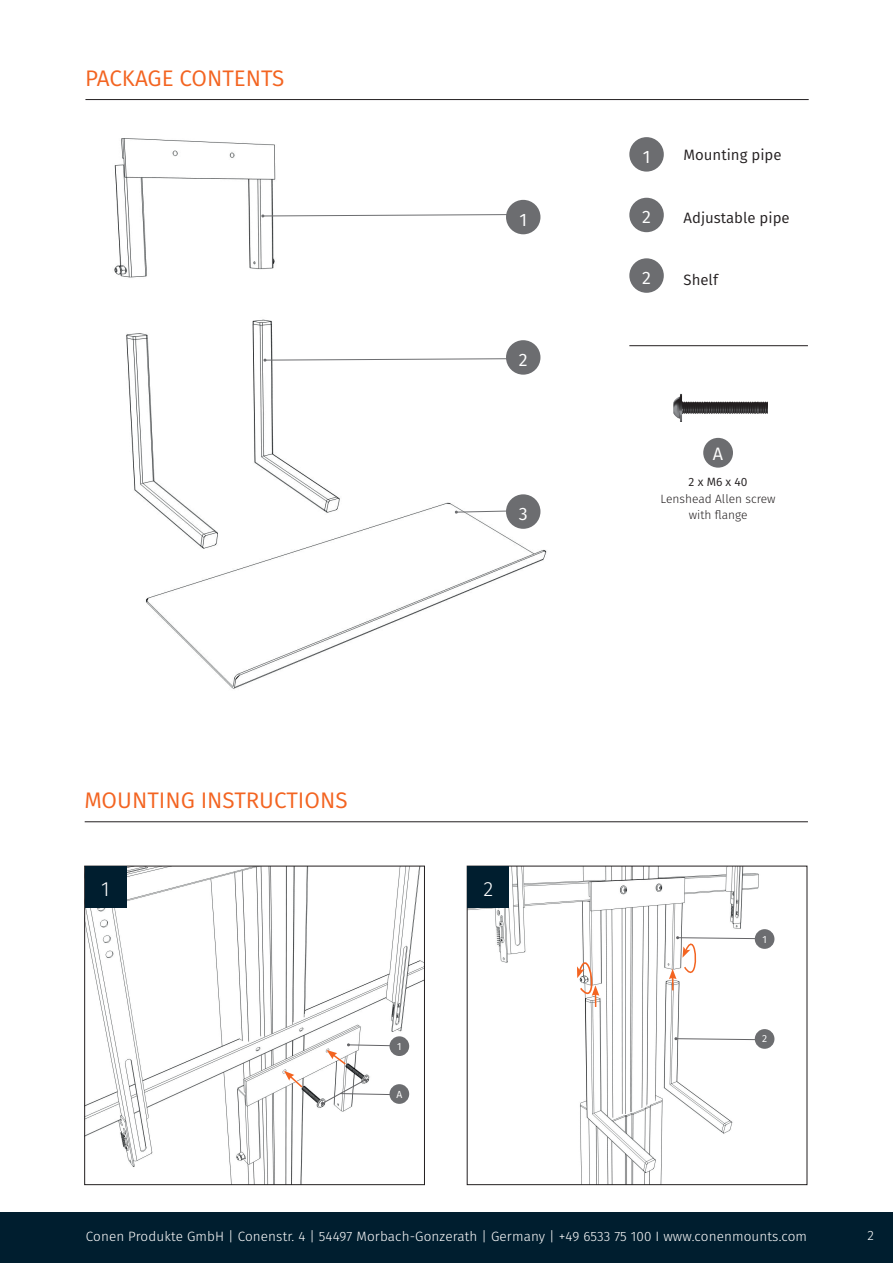
<style>
.page{position:relative;width:893px;height:1263px;background:#fff}
.page>*{position:absolute;margin:0;border:0;box-sizing:border-box;transform-origin:0 0}
.t1{font:22.5px "Fira Sans";color:#f36421}
.t2{font:300 20.55px "Fira Sans";color:#fff}
.t3{font:18px "Fira Sans";color:#fff}
.t4{font:15px "Fira Sans";color:#231f20}
.t5{font:300 13.5px "Fira Sans";letter-spacing:.01em;color:#fff}
.t6{font:300 12px/16.5px "Fira Sans";color:#231f20;text-align:center}
.t7{font:12px "Fira Sans";color:#231f20}
.t8{font:10.35px "Fira Sans";color:#fff}
</style>
<div class="page">
<div style="left:0;top:1213px;width:893px;height:50px;background:#001e2f"></div>
<img style="left:469px;top:868px;width:306px;height:315px">
<img style="left:98px;top:100px;width:459px;height:589px">
<hr style="left:85px;top:99px;width:724px;height:1px;background:#231f20">
<hr style="left:85px;top:821px;width:723px;height:1px;background:#231f20">
<div style="left:703px;top:438px;width:30px;height:30px;background:#6c6d70;border-radius:50%"></div>
<img style="left:86px;top:868px;width:337px;height:315px">
<div style="left:84px;top:866px;width:341px;height:319px;border:1px solid #231f20"></div>
<div style="left:85px;top:866px;width:41px;height:42px;background:#001e2f"></div>
<hr style="left:629px;top:345px;width:179px;height:1px;background:#231f20">
<div style="left:467px;top:866px;width:42px;height:42px;background:#001e2f"></div>
<svg style="left:261px;top:214px;width:245px;height:4px"></svg>
<img style="left:673px;top:393px;width:94px;height:29px">
<svg style="left:455px;top:510px;width:51px;height:4px"></svg>
<svg style="left:263px;top:358px;width:243px;height:4px"></svg>
<div style="left:506px;top:340px;width:34px;height:35px;background:#6c6d70;border-radius:50%"></div>
<div style="left:506px;top:200px;width:34px;height:34px;background:#6c6d70;border-radius:50%"></div>
<div style="left:506px;top:494px;width:34px;height:35px;background:#6c6d70;border-radius:50%"></div>
<div style="left:629px;top:137px;width:35px;height:35px;background:#6c6d70;border-radius:50%"></div>
<div style="left:629px;top:198px;width:35px;height:34px;background:#6c6d70;border-radius:50%"></div>
<div style="left:629px;top:258px;width:35px;height:35px;background:#6c6d70;border-radius:50%"></div>
<svg style="left:284px;top:1071px;width:20px;height:18px"></svg>
<div style="left:755px;top:929px;width:19px;height:20px;background:#6c6d70;border-radius:50%"></div>
<svg style="left:674px;top:1037px;width:81px;height:3px"></svg>
<div style="left:755px;top:1029px;width:19px;height:20px;background:#6c6d70;border-radius:50%"></div>
<svg style="left:327px;top:1043px;width:75px;height:23px"></svg>
<svg style="left:321px;top:1078px;width:74px;height:27px"></svg>
<div style="left:389px;top:1036px;width:20px;height:20px;background:#6c6d70;border-radius:50%"></div>
<div style="left:389px;top:1084px;width:20px;height:20px;background:#6c6d70;border-radius:50%"></div>
<svg style="left:577px;top:941px;width:23px;height:71px"></svg>
<svg style="left:669px;top:925px;width:98px;height:65px"></svg>
<h1 class="t1" style="left:85px;top:61px;width:201px">PACKAGE CONTENTS</h1>
<h3 class="t3" style="left:519px;top:206px;width:9px">1</h3>
<h3 class="t3" style="left:519px;top:346px;width:10px">2</h3>
<h3 class="t3" style="left:519px;top:500px;width:10px">3</h3>
<h3 class="t3" style="left:643px;top:143px;width:9px">1</h3>
<p class="t4" style="left:684px;top:143px;width:99px">Mounting pipe</p>
<h3 class="t3" style="left:642px;top:204px;width:10px">2</h3>
<p class="t4" style="left:684px;top:207px;width:108px">Adjustable pipe</p>
<h3 class="t3" style="left:642px;top:264px;width:10px">2</h3>
<p class="t4" style="left:684px;top:269px;width:36px">Shelf</p>
<h3 class="t3" style="left:713px;top:441px;width:12px">A</h3>
<p class="t7" style="left:689px;top:473px;width:60px">2 x M6 x 40</p>
<p class="t6" style="left:661px;top:490px;width:116px">Lenshead Allen screw with flange</p>
<h1 class="t1" style="left:84px;top:783px;width:265px">MOUNTING INSTRUCTIONS</h1>
<h2 class="t2" style="left:101px;top:875px;width:10px">1</h2>
<h2 class="t2" style="left:483px;top:875px;width:11px">2</h2>
<p class="t8" style="left:397px;top:1038px;width:6px">1</p>
<p class="t8" style="left:396px;top:1086px;width:7px">A</p>
<p class="t8" style="left:762px;top:931px;width:6px">1</p>
<p class="t8" style="left:762px;top:1031px;width:7px">2</p>
<p class="t5" style="left:86px;top:1226px;width:723px">Conen Produkte GmbH | Conenstr. 4 | 54497 Morbach-Gonzerath | Germany | +49 6533 75 100 I www.conenmounts.com</p>
<p class="t5" style="left:867px;top:1226px;width:8px">2</p>
</div>
